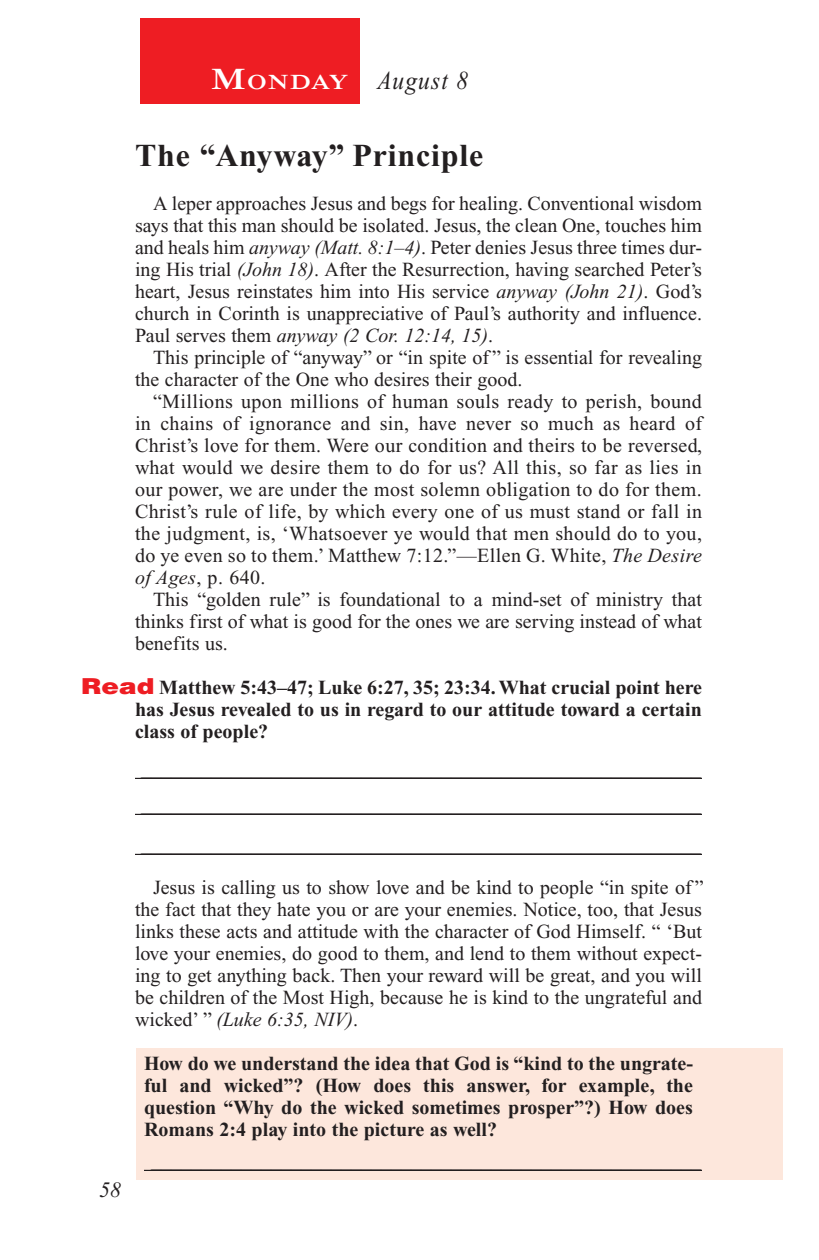
<style>
.page{position:relative;width:819px;height:1260px;background:#fff}
.page>*{position:absolute;margin:0;border:0;box-sizing:border-box;transform-origin:0 0}
.Head{font:700 32px "Times New Roman PS Std";letter-spacing:.025em;color:#231f20}
.Lesson_Dates{font:italic 26px "Times New Roman PS Std";letter-spacing:.05em;color:#231f20;scale:.9 1}
.t1{font:italic 22px "Times New Roman PS Std";color:#231f20}
.Daily_Header{font:600 21px "Times NRMT Std";letter-spacing:.045em;color:#fff;scale:1.1 1}
.Body{font:20px/22px "Times New Roman PS Std";color:#231f20;text-align:justify}
.Blank_Lines{font:20px "Times New Roman PS Std";color:#231f20}
.x-screened_box-text{font:700 20px/22px "Times New Roman PS Std";color:#231f20;text-align:justify}
.Question{font:700 20px/22px "Times New Roman PS Std";color:#231f20;text-align:justify}
.s1{font-size:30px}
.s2{font-style:italic}
.s3{font-family:"Helvetica LT Std";font-weight:900;font-size:22px;color:#ee1d23}
</style>
<div class="page">
<div style="left:140px;top:18px;width:220px;height:86px;background:#ee1d23"></div>
<div style="left:137px;top:1048px;width:646px;height:132px;background:#fde7dc"></div>
<hr style="left:135px;top:778px;width:567px;height:1px;background:#231f20">
<hr style="left:135px;top:814px;width:567px;height:1px;background:#231f20">
<hr style="left:135px;top:854px;width:567px;height:1px;background:#231f20">
<hr style="left:144px;top:1170px;width:558px;height:1px;background:#231f20">
<p class="Daily_Header" style="left:211px;top:70px;width:127px"><span class="s1">M</span>ONDAY</p>
<p class="Lesson_Dates" style="left:378px;top:66px;width:102px">August 8</p>
<p class="Head" style="left:135px;top:138px;width:350px">The “Anyway” Principle</p>
<p class="Body" style="left:135px;top:193px;width:569px;text-indent:18px">A leper approaches Jesus and begs for healing. Conventional wisdom says that this man should be isolated. Jesus, the clean One, touches him and heals him <span class="s2">anyway (Matt. 8:1–4)</span>. Peter denies Jesus three times dur&shy;ing His trial <span class="s2">(John 18)</span>. After the Resurrection, having searched Peter’s heart, Jesus reinstates him into His service <span class="s2">anyway (John 21)</span>. God’s church in Corinth is unappreciative of Paul’s authority and influence.<br>Paul serves them <span class="s2">anyway (2 Cor. 12:14, 15)</span>.</p>
<p class="Body" style="left:135px;top:347px;width:569px;text-indent:18px">This principle of “anyway” or “in spite of ” is essential for revealing the character of the One who desires their good.</p>
<p class="Body" style="left:135px;top:391px;width:569px;text-indent:18px">“Millions upon millions of human souls ready to perish, bound in chains of ignorance and sin, have never so much as heard of Christ’s love for them. Were our condition and theirs to be reversed, what would we desire them to do for us? All this, so far as lies in our power, we are under the most solemn obligation to do for them.<br>Christ’s rule of life, by which every one of us must stand or fall in the judgment, is, ‘Whatsoever ye would that men should do to you, do ye even so to them.’ Matthew 7:12.”—Ellen G. White, <span class="s2">The Desire of Ages</span>, p. 640.</p>
<p class="Body" style="left:135px;top:589px;width:568px;text-indent:18px">This “golden rule” is foundational to a mind-set of ministry that thinks first of what is good for the ones we are serving instead of what benefits us.</p>
<p class="Question" style="left:135px;top:677px;width:568px;text-indent:-54px"><span class="s3">Read</span> Matthew 5:43–47; Luke 6:27, 35; 23:34. What crucial point here has Jesus revealed to us in regard to our attitude toward a certain class of people?</p>
<p class="Blank_Lines" style="left:141px;top:759px;width:561px">________________________________________________________</p>
<p class="Blank_Lines" style="left:141px;top:795px;width:561px">________________________________________________________</p>
<p class="Blank_Lines" style="left:141px;top:835px;width:561px">________________________________________________________</p>
<p class="Body" style="left:135px;top:877px;width:570px;text-indent:18px">Jesus is calling us to show love and be kind to people “in spite of ” the fact that they hate you or are your enemies. Notice, too, that Jesus links these acts and attitude with the character of God Himself. “ ‘But love your enemies, do good to them, and lend to them without expect&shy;ing to get anything back. Then your reward will be great, and you will be children of the Most High, because he is kind to the ungrateful and wicked’ ” <span class="s2">(Luke 6:35, NIV)</span>.</p>
<p class="x-screened_box-text" style="left:144px;top:1053px;width:550px">How do we understand the idea that God is “kind to the ungrate&shy;ful and wicked”? (How does this answer, for example, the question “Why do the wicked sometimes prosper”?) How does Romans 2:4 play into the picture as well?</p>
<p class="Blank_Lines" style="left:151px;top:1151px;width:551px">_______________________________________________________</p>
<p class="t1" style="left:99px;top:1178px;width:23px">58</p>
</div>
